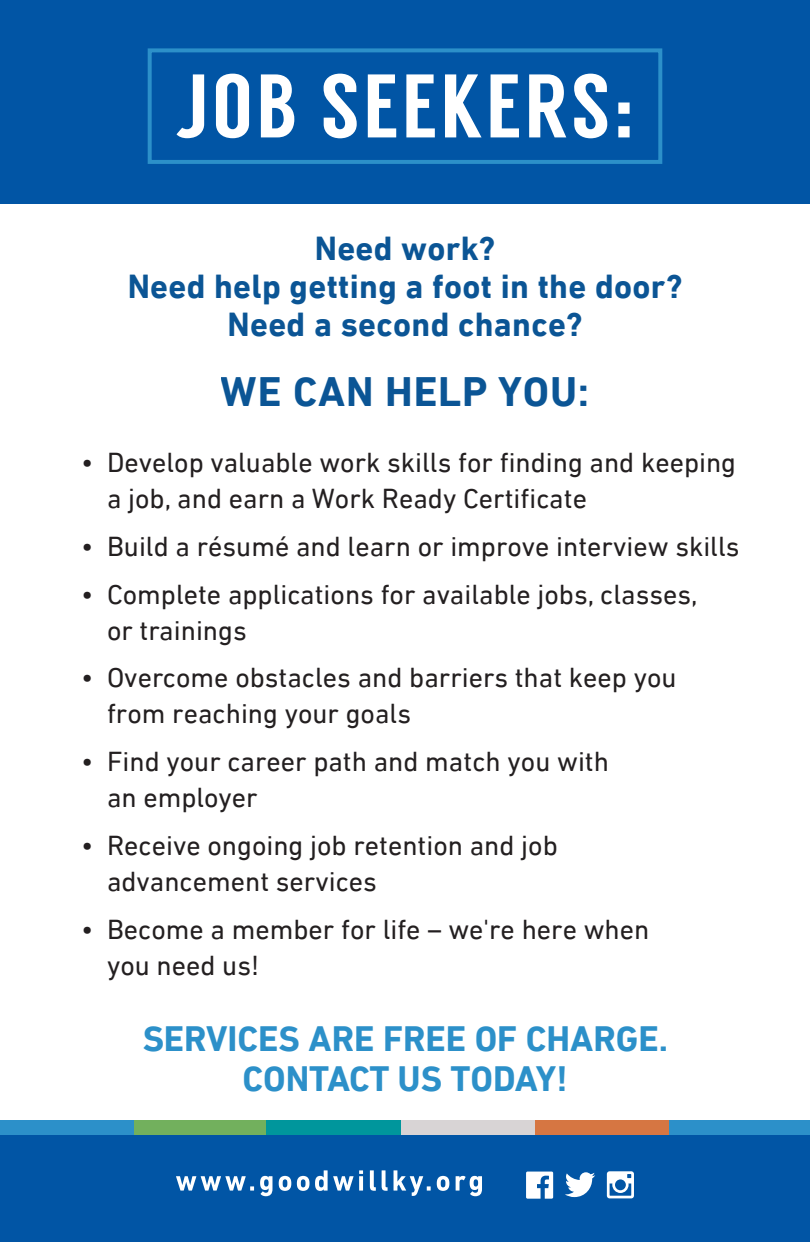
<style>
.page{position:relative;width:810px;height:1242px;background:#fff}
.page>*{position:absolute;margin:0;border:0;box-sizing:border-box;transform-origin:0 0}
.t1{font:90px "Langdon";letter-spacing:.04em;color:#fff}
.t2{font:700 42px "DIN Next LT Pro";letter-spacing:.02em;color:#0b5595}
.t3{font:700 36px/40px "DIN Next LT Pro";color:#2c90c9;text-align:center}
.t4{font:700 34px/38px "DIN Next LT Pro";letter-spacing:.01em;color:#0b5595;text-align:center}
.Bullets{font:28px/36px "DIN Next LT Pro";color:#231f20}
</style>
<div class="page">
<div style="left:0;top:0;width:810px;height:203px;background:#0155a5"></div>
<div style="left:0;top:1135px;width:810px;height:107px;background:#0155a5"></div>
<svg style="left:176px;top:1170px;width:306px;height:26px"></svg>
<svg style="left:526px;top:1172px;width:27px;height:27px"></svg>
<svg style="left:565px;top:1172px;width:30px;height:25px"></svg>
<svg style="left:607px;top:1171px;width:27px;height:27px"></svg>
<div style="left:148px;top:48px;width:514px;height:116px;border:4px solid #2c90c9"></div>
<div style="left:0;top:1121px;width:135px;height:14px;background:#2c90c9"></div>
<div style="left:134px;top:1121px;width:133px;height:14px;background:#72b05d"></div>
<div style="left:267px;top:1121px;width:135px;height:14px;background:#00969c"></div>
<div style="left:402px;top:1121px;width:134px;height:14px;background:#d8d4d5"></div>
<div style="left:535px;top:1121px;width:134px;height:14px;background:#d67642"></div>
<div style="left:669px;top:1121px;width:141px;height:14px;background:#2c90c9"></div>
<p class="t1" style="left:176px;top:54px;width:459px">JOB SEEKERS:</p>
<p class="t4" style="left:128px;top:229px;width:556px">Need work?<br>Need help getting a foot in the door?<br>Need a second chance?</p>
<h2 class="t2" style="left:221px;top:367px;width:370px">WE CAN HELP YOU:</h2>
<p class="Bullets" style="left:107px;top:444px;width:631px;text-indent:-26px">• Develop valuable work skills for finding and keeping a job, and earn a Work Ready Certificate</p>
<p class="Bullets" style="left:81px;top:528px;width:660px">• Build a résumé and learn or improve interview skills</p>
<p class="Bullets" style="left:107px;top:576px;width:592px;text-indent:-26px">• Complete applications for available jobs, classes, or trainings</p>
<p class="Bullets" style="left:107px;top:660px;width:571px;text-indent:-26px">• Overcome obstacles and barriers that keep you from reaching your goals</p>
<p class="Bullets" style="left:107px;top:743px;width:504px;text-indent:-26px">• Find your career path and match you with an employer</p>
<p class="Bullets" style="left:107px;top:827px;width:452px;text-indent:-26px">• Receive ongoing job retention and job advancement services</p>
<p class="Bullets" style="left:107px;top:911px;width:544px;text-indent:-26px">• Become a member for life – we're here when you need us!</p>
<p class="t3" style="left:142px;top:1019px;width:527px">SERVICES ARE FREE OF CHARGE.<br>CONTACT US TODAY!</p>
</div>
